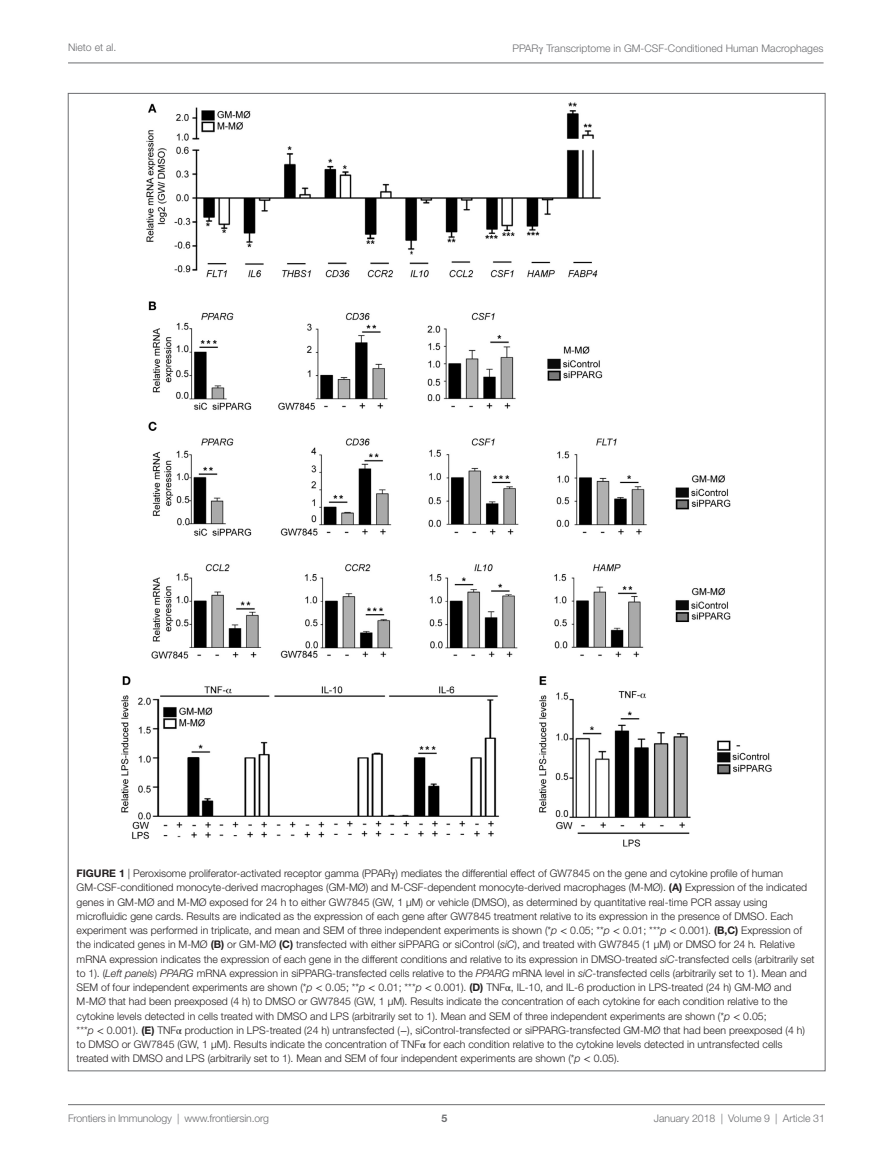
<style>
.page{position:relative;width:893px;height:1170px;background:#fff}
.page>*{position:absolute;margin:0;border:0;box-sizing:border-box;transform-origin:0 0}
.t1{font:300 10.5px/14.2px "Helvetica Neue LT Std";color:#231f20}
.t2{font:300 10.5px "Helvetica Neue LT Std";color:#6c6d70}
.t3{font:700 10.5px "Helvetica Neue LT Std";color:#6c6d70}
.s1{font-family:"STIX General";font-weight:400}
.s2{font-weight:700}
.s3{font-style:italic}
</style>
<div class="page">
<img style="left:121px;top:102px;width:651px;height:745px">
<hr style="left:68px;top:1104px;width:757px;height:1px;background:#6c6d70">
<hr style="left:68px;top:63px;width:756px;height:1px;background:#6c6d70">
<p class="t2" style="left:68px;top:41px;width:50px">Nieto et al.</p>
<p class="t2" style="left:512px;top:42px;width:313px">PPAR<span class="s1">γ</span> Transcriptome in GM-CSF-Conditioned Human Macrophages</p>
<p class="t1" style="left:77px;top:865px;width:739px"><span class="s2">FIGURE 1</span> | Peroxisome proliferator-activated receptor gamma (PPAR<span class="s1">γ</span>) mediates the differential effect of GW7845 on the gene and cytokine profile of human GM-CSF-conditioned monocyte-derived macrophages (GM-MØ) and M-CSF-dependent monocyte-derived macrophages (M-MØ). <span class="s2">(A)</span> Expression of the indicated genes in GM-MØ and M-MØ exposed for 24 h to either GW7845 (GW, 1 µM) or vehicle (DMSO), as determined by quantitative real-time PCR assay using microfluidic gene cards. Results are indicated as the expression of each gene after GW7845 treatment relative to its expression in the presence of DMSO. Each experiment was performed in triplicate, and mean and SEM of three independent experiments is shown (*<span class="s3">p</span> <span class="s1">&lt;</span> 0.05; **<span class="s3">p</span> <span class="s1">&lt;</span> 0.01; ***<span class="s3">p</span> <span class="s1">&lt;</span> 0.001). <span class="s2">(B,C)</span> Expression of the indicated genes in M-MØ <span class="s2">(B)</span> or GM-MØ <span class="s2">(C)</span> transfected with either siPPARG or siControl (<span class="s3">siC</span>), and treated with GW7845 (1 µM) or DMSO for 24 h<span class="s3">.</span> Relative mRNA expression indicates the expression of each gene in the different conditions and relative to its expression in DMSO-treated <span class="s3">siC</span>-transfected cells (arbitrarily set to 1). (<span class="s3">Left panels</span>) <span class="s3">PPARG</span> mRNA expression in siPPARG-transfected cells relative to the <span class="s3">PPARG</span> mRNA level in <span class="s3">siC</span>-transfected cells (arbitrarily set to 1). Mean and SEM of four independent experiments are shown (*<span class="s3">p</span> <span class="s1">&lt;</span> 0.05; **<span class="s3">p</span> <span class="s1">&lt;</span> 0.01; ***<span class="s3">p</span> <span class="s1">&lt;</span> 0.001). <span class="s2">(D)</span> TNF<span class="s1">α</span>, IL-10, and IL-6 production in LPS-treated (24 h) GM-MØ and M-MØ that had been preexposed (4 h) to DMSO or GW7845 (GW, 1 µM). Results indicate the concentration of each cytokine for each condition relative to the cytokine levels detected in cells treated with DMSO and LPS (arbitrarily set to 1). Mean and SEM of three independent experiments are shown (*<span class="s3">p</span> <span class="s1">&lt;</span> 0.05;<br>***<span class="s3">p</span> <span class="s1">&lt;</span> 0.001). <span class="s2">(E)</span> TNF<span class="s1">α</span> production in LPS-treated (24 h) untransfected (<span class="s1">−</span>), siControl-transfected or siPPARG-transfected GM-MØ that had been preexposed (4 h) to DMSO or GW7845 (GW, 1 µM). Results indicate the concentration of TNF<span class="s1">α</span> for each condition relative to the cytokine levels detected in untransfected cells treated with DMSO and LPS (arbitrarily set to 1). Mean and SEM of four independent experiments are shown (*<span class="s3">p</span> <span class="s1">&lt;</span> 0.05).</p>
<p class="t2" style="left:68px;top:1111px;width:203px">Frontiers in Immunology | www.frontiersin.org</p>
<p class="t2" style="left:654px;top:1111px;width:173px">January 2018 | Volume 9 | Article 31</p>
<p class="t3" style="left:441px;top:1111px;width:7px">5</p>
</div>
